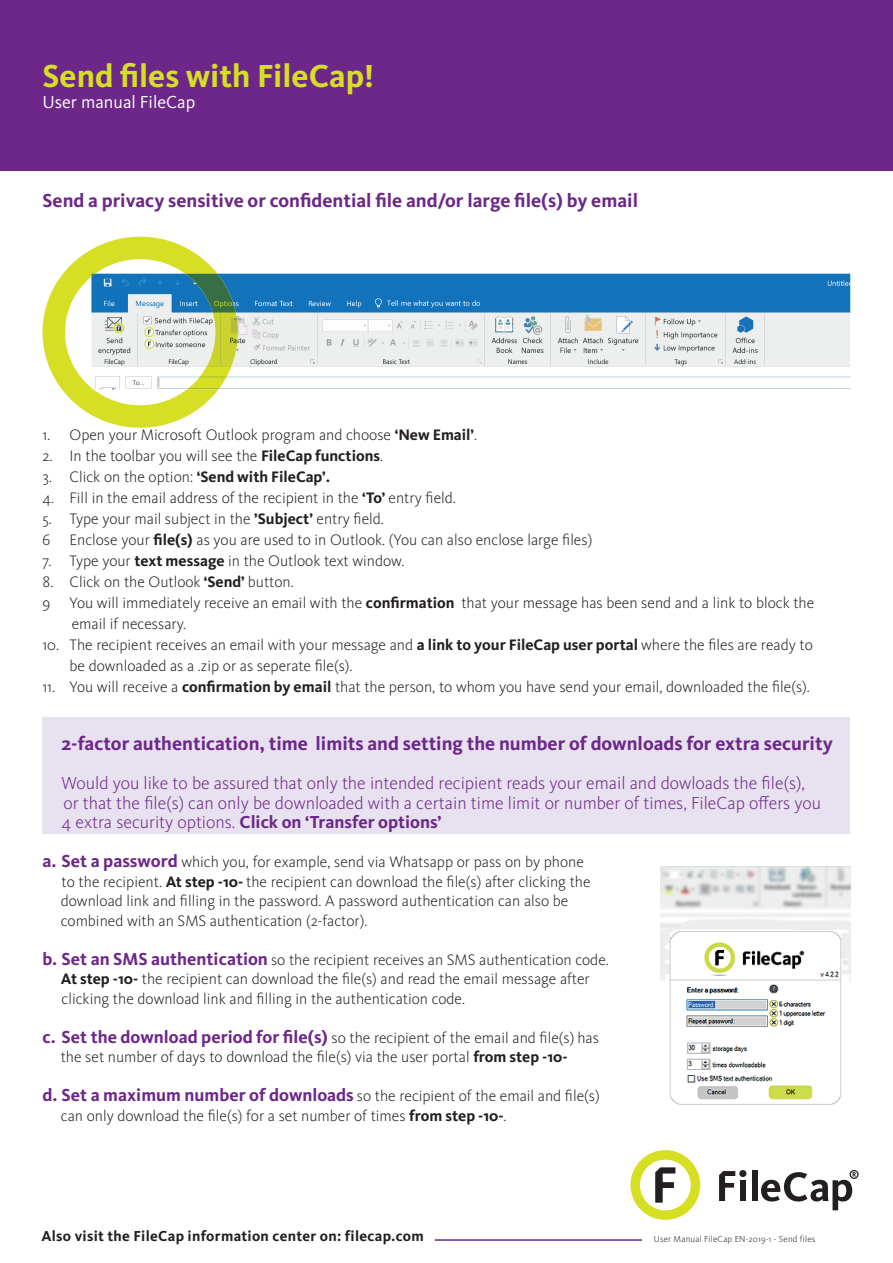
<style>
.page{position:relative;width:893px;height:1263px;background:#fff}
.page>*{position:absolute;margin:0;border:0;box-sizing:border-box;transform-origin:0 0}
.t1{font:700 33px "Kievit Pro";color:#d6df24}
.t2{font:700 19.5px "Kievit Pro";color:#6c2789}
.t3{font:300 18px/19.5px "Kievit Pro";color:#6c2789}
.t4{font:18px "Kievit Pro";color:#fff}
.t5{font:300 15.75px/19.5px "Kievit Pro";color:#231f20}
.t6{font:700 15px "Kievit Pro";letter-spacing:.02em;color:#231f20}
.t7{font:300 9px "Kievit Pro";letter-spacing:.02em;color:#231f20}
.s1{font-weight:700}
.s2{font-weight:700;font-size:18px;color:#6c2789}
</style>
<div class="page">
<div style="left:43px;top:717px;width:807px;height:116px;background:#e8e1ef"></div>
<div style="left:0;top:0;width:893px;height:170px;background:#6c2789"></div>
<div style="left:740px;top:1180px;width:6px;height:21px;background:#231f20"></div>
<div style="left:752px;top:1170px;width:6px;height:31px;background:#231f20"></div>
<svg style="left:761px;top:1170px;width:97px;height:40px"></svg>
<svg style="left:719px;top:1171px;width:16px;height:30px"></svg>
<div style="left:739px;top:1170px;width:7px;height:7px;background:#231f20;border-radius:50%"></div>
<svg style="left:630px;top:1150px;width:70px;height:70px"></svg>
<img style="left:238px;top:274px;width:612px;height:115px">
<svg style="left:43px;top:237px;width:175px;height:191px"></svg>
<img style="left:91px;top:274px;width:147px;height:116px">
<hr style="left:435px;top:1239px;width:207px;height:2px;background:#6c2789">
<img style="left:660px;top:867px;width:190px;height:238px">
<h1 class="t1" style="left:43px;top:56px;width:333px">Send files with FileCap!</h1>
<p class="t4" style="left:43px;top:91px;width:154px">User manual FileCap</p>
<p class="t2" style="left:43px;top:189px;width:597px">Send a privacy sensitive or confidential file and/or large file(s) by email</p>
<p class="t5" style="left:43px;top:424px;width:436px">1. Open your Microsoft Outlook program and choose <span class="s1">‘New Email’</span>.</p>
<p class="t5" style="left:43px;top:445px;width:342px">2. In the toolbar you will see the <span class="s1">FileCap functions</span>.</p>
<p class="t5" style="left:43px;top:466px;width:289px">3. Click on the option: <span class="s1">‘Send with FileCap’.</span></p>
<p class="t5" style="left:43px;top:487px;width:415px">4. Fill in the email address of the recipient in the <span class="s1">‘To’</span> entry field.</p>
<p class="t5" style="left:43px;top:508px;width:551px;line-height:21px">5. Type your mail subject in the <span class="s1">’Subject’</span> entry field.<br>6 Enclose your <span class="s1">file(s)</span> as you are used to in Outlook. (You can also enclose large files)</p>
<p class="t5" style="left:43px;top:550px;width:363px">7. Type your <span class="s1">text message</span> in the Outlook text window.</p>
<p class="t5" style="left:43px;top:571px;width:253px">8. Click on the Outlook <span class="s1">‘Send’</span> button.</p>
<p class="t5" style="left:43px;top:592px;width:773px">9 You will immediately receive an email with the <span class="s1">confirmation</span> that your message has been send and a link to block the</p>
<p class="t5" style="left:72px;top:613px;width:116px">email if necessary.</p>
<p class="t5" style="left:70px;top:634px;width:745px;line-height:21px;text-indent:-27px">10. The recipient receives an email with your message and <span class="s1">a link to your FileCap user portal</span> where the files are ready to be downloaded as a .zip or as seperate file(s).</p>
<p class="t5" style="left:43px;top:676px;width:769px">11. You will receive a <span class="s1">confirmation by email</span> that the person, to whom you have send your email, downloaded the file(s).</p>
<p class="t2" style="left:62px;top:732px;width:773px">2-factor authentication, time limits and setting the number of downloads for extra security</p>
<p class="t3" style="left:62px;top:773px;width:761px">Would you like to be assured that only the intended recipient reads your email and dowloads the file(s), or that the file(s) can only be downloaded with a certain time limit or number of times, FileCap offers you<br>4 extra security options. <span class="s1">Click on ‘Transfer options’</span></p>
<p class="t5" style="left:61px;top:852px;width:531px;text-indent:-18px"><span class="s2">a. Set a password</span> which you, for example, send via Whatsapp or pass on by phone to the recipient. <span class="s1">At step -10-</span> the recipient can download the file(s) after clicking the download link and filling in the password. A password authentication can also be combined with an SMS authentication (2-factor).</p>
<p class="t5" style="left:61px;top:949px;width:550px;text-indent:-18px"><span class="s2">b. Set an SMS authentication</span> so the recipient receives an SMS authentication code.<br><span class="s1">At step -10-</span> the recipient can download the file(s) and read the email message after clicking the download link and filling in the authentication code.</p>
<p class="t5" style="left:61px;top:1027px;width:540px;text-indent:-18px"><span class="s2">c. Set the download period for file(s)</span> so the recipient of the email and file(s) has the set number of days to download the file(s) via the user portal <span class="s1">from step -10-</span></p>
<p class="t5" style="left:61px;top:1086px;width:540px;text-indent:-18px"><span class="s2">d. Set a maximum number of downloads</span> so the recipient of the email and file(s) can only download the file(s) for a set number of times <span class="s1">from step -10-</span>.</p>
<p class="t6" style="left:41px;top:1226px;width:384px">Also visit the FileCap information center on: filecap.com</p>
<p class="t7" style="left:654px;top:1233px;width:163px">User Manual FileCap EN-2019-1 - Send files</p>
</div>
